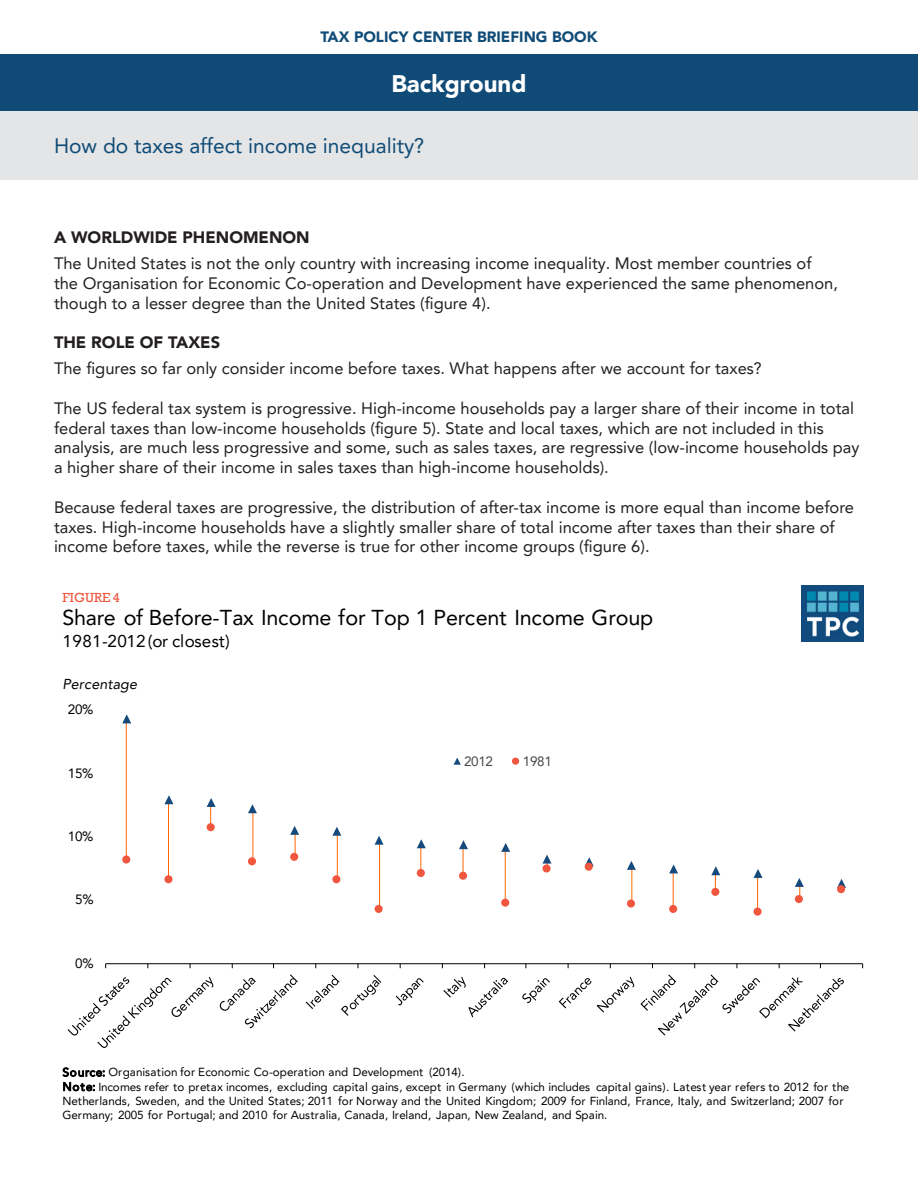
<style>
.page{position:relative;width:918px;height:1188px;background:#fff}
.page>*{position:absolute;margin:0;border:0;box-sizing:border-box;transform-origin:0 0}
.t1{font:900 24px "Avenir LT Pro";color:#fff}
.t2{font:21.6px "Avenir LT Pro";letter-spacing:-.01em;color:#000}
.t3{font:21px "Avenir LT Pro";color:#0f4b76}
.t4{font:17.1px "Avenir LT Pro";letter-spacing:.025em;color:#000}
.t5{font:16.5px/19.8px "Avenir LT Pro";color:#231f20}
.t6{font:900 16.5px "Avenir LT Pro";color:#231f20}
.t7{font:900 15px "Avenir LT Pro";color:#0f4b76}
.t8{font:italic 14.4px "Avenir LT Pro";letter-spacing:.005em;color:#000}
.t9{font:13.5px "Avenir LT Pro";color:#000}
.t10{font:13.5px "Avenir LT Pro";letter-spacing:-.025em;color:#494546}
.t11{font:13.5px "Rockwell";letter-spacing:-.005em;color:#f0573e}
.t12{font:11.7px/14.4px "Avenir LT Pro";letter-spacing:-.01em;color:#000}
</style>
<div class="page">
<div style="left:0;top:54px;width:918px;height:58px;background:#0f4b76"></div>
<div style="left:0;top:112px;width:918px;height:68px;background:#e4e5e7"></div>
<hr style="left:106px;top:963px;width:757px;height:1px;background:#000">
<hr style="left:126px;top:718px;width:1px;height:142px;background:#f60">
<hr style="left:168px;top:800px;width:1px;height:79px;background:#f60">
<hr style="left:252px;top:809px;width:1px;height:52px;background:#f60">
<hr style="left:337px;top:831px;width:1px;height:48px;background:#f60">
<hr style="left:379px;top:840px;width:1px;height:69px;background:#f60">
<hr style="left:420px;top:843px;width:1px;height:30px;background:#f60">
<hr style="left:463px;top:845px;width:1px;height:32px;background:#f60">
<hr style="left:505px;top:848px;width:1px;height:56px;background:#f60">
<hr style="left:631px;top:865px;width:1px;height:39px;background:#f60">
<hr style="left:673px;top:869px;width:1px;height:40px;background:#f60">
<hr style="left:757px;top:874px;width:1px;height:39px;background:#f60">
<svg style="left:122px;top:714px;width:9px;height:9px"></svg>
<svg style="left:164px;top:795px;width:9px;height:9px"></svg>
<svg style="left:207px;top:798px;width:9px;height:27px"></svg>
<svg style="left:248px;top:804px;width:9px;height:9px"></svg>
<svg style="left:290px;top:826px;width:9px;height:32px"></svg>
<svg style="left:332px;top:827px;width:9px;height:9px"></svg>
<svg style="left:375px;top:836px;width:9px;height:9px"></svg>
<svg style="left:417px;top:839px;width:9px;height:9px"></svg>
<svg style="left:459px;top:840px;width:9px;height:9px"></svg>
<svg style="left:501px;top:843px;width:9px;height:9px"></svg>
<svg style="left:543px;top:855px;width:8px;height:11px"></svg>
<svg style="left:585px;top:857px;width:9px;height:10px"></svg>
<svg style="left:627px;top:861px;width:9px;height:9px"></svg>
<svg style="left:669px;top:864px;width:9px;height:9px"></svg>
<svg style="left:711px;top:866px;width:9px;height:26px"></svg>
<svg style="left:754px;top:869px;width:9px;height:9px"></svg>
<svg style="left:795px;top:878px;width:9px;height:19px"></svg>
<svg style="left:837px;top:879px;width:9px;height:11px"></svg>
<div style="left:122px;top:855px;width:8px;height:9px;background:#f0573e;border-radius:50%"></div>
<div style="left:164px;top:875px;width:9px;height:8px;background:#f0573e;border-radius:50%"></div>
<div style="left:207px;top:823px;width:8px;height:8px;background:#f0573e;border-radius:50%"></div>
<div style="left:248px;top:857px;width:8px;height:8px;background:#f0573e;border-radius:50%"></div>
<div style="left:290px;top:853px;width:8px;height:8px;background:#f0573e;border-radius:50%"></div>
<div style="left:332px;top:875px;width:8px;height:8px;background:#f0573e;border-radius:50%"></div>
<div style="left:375px;top:905px;width:8px;height:8px;background:#f0573e;border-radius:50%"></div>
<div style="left:417px;top:869px;width:8px;height:8px;background:#f0573e;border-radius:50%"></div>
<div style="left:459px;top:872px;width:8px;height:8px;background:#f0573e;border-radius:50%"></div>
<div style="left:501px;top:899px;width:8px;height:8px;background:#f0573e;border-radius:50%"></div>
<div style="left:543px;top:864px;width:8px;height:9px;background:#f0573e;border-radius:50%"></div>
<div style="left:585px;top:863px;width:8px;height:8px;background:#f0573e;border-radius:50%"></div>
<div style="left:627px;top:899px;width:8px;height:9px;background:#f0573e;border-radius:50%"></div>
<div style="left:669px;top:905px;width:8px;height:8px;background:#f0573e;border-radius:50%"></div>
<div style="left:711px;top:888px;width:8px;height:8px;background:#f0573e;border-radius:50%"></div>
<div style="left:754px;top:908px;width:8px;height:8px;background:#f0573e;border-radius:50%"></div>
<div style="left:795px;top:895px;width:8px;height:8px;background:#f0573e;border-radius:50%"></div>
<div style="left:837px;top:885px;width:8px;height:8px;background:#f0573e;border-radius:50%"></div>
<svg style="left:67px;top:974px;width:231px;height:74px"></svg>
<svg style="left:305px;top:975px;width:77px;height:41px"></svg>
<svg style="left:395px;top:978px;width:29px;height:28px"></svg>
<svg style="left:443px;top:976px;width:65px;height:42px"></svg>
<svg style="left:522px;top:978px;width:28px;height:26px"></svg>
<svg style="left:559px;top:974px;width:285px;height:62px"></svg>
<svg style="left:454px;top:758px;width:7px;height:7px"></svg>
<div style="left:512px;top:758px;width:7px;height:7px;background:#f0573e;border-radius:50%"></div>
<img style="left:801px;top:585px;width:63px;height:57px">
<svg style="left:63px;top:1068px;width:42px;height:23px"></svg>
<p class="t7" style="left:320px;top:28px;width:279px">TAX POLICY CENTER BRIEFING BOOK</p>
<p class="t1" style="left:391px;top:69px;width:137px">Background</p>
<p class="t3" style="left:54px;top:133px;width:372px">How do taxes affect income inequality?</p>
<p class="t6" style="left:54px;top:227px;width:257px">A WORLDWIDE PHENOMENON</p>
<p class="t5" style="left:54px;top:253px;width:785px">The United States is not the only country with increasing income inequality. Most member countries of the Organisation for Economic Co-operation and Development have experienced the same phenomenon, though to a lesser degree than the United States (figure 4).</p>
<p class="t6" style="left:54px;top:332px;width:168px">THE ROLE OF TAXES</p>
<p class="t5" style="left:54px;top:358px;width:709px">The figures so far only consider income before taxes. What happens after we account for taxes?</p>
<p class="t5" style="left:54px;top:398px;width:807px">The US federal tax system is progressive. High-income households pay a larger share of their income in total federal taxes than low-income households (figure 5). State and local taxes, which are not included in this analysis, are much less progressive and some, such as sales taxes, are regressive (low-income households pay a higher share of their income in sales taxes than high-income households).</p>
<p class="t5" style="left:54px;top:497px;width:802px">Because federal taxes are progressive, the distribution of after-tax income is more equal than income before taxes. High-income households have a slightly smaller share of total income after taxes than their share of income before taxes, while the reverse is true for other income groups (figure 6).</p>
<p class="t11" style="left:63px;top:590px;width:59px">FIGURE 4</p>
<p class="t2" style="left:63px;top:605px;width:592px">Share of Before-Tax Income for Top 1 Percent Income Group</p>
<p class="t4" style="left:63px;top:630px;width:169px">1981-2012 (or closest)</p>
<p class="t8" style="left:63px;top:675px;width:76px">Percentage</p>
<p class="t9" style="left:68px;top:702px;width:27px">20%</p>
<p class="t9" style="left:68px;top:765px;width:27px">15%</p>
<p class="t9" style="left:68px;top:828px;width:27px">10%</p>
<p class="t9" style="left:75px;top:892px;width:20px">5%</p>
<p class="t9" style="left:75px;top:955px;width:20px">0%</p>
<p class="t10" style="left:464px;top:753px;width:31px">2012</p>
<p class="t10" style="left:523px;top:753px;width:31px">1981</p>
<p class="t12" style="left:63px;top:1065px;width:788px">Source: Organisation for Economic Co-operation and Development (2014).<br>Note: Incomes refer to pretax incomes, excluding capital gains, except in Germany (which includes capital gains). Latest year refers to 2012 for the Netherlands, Sweden, and the United States; 2011 for Norway and the United Kingdom; 2009 for Finland, France, Italy, and Switzerland; 2007 for Germany; 2005 for Portugal; and 2010 for Australia, Canada, Ireland, Japan, New Zealand, and Spain.</p>
</div>
